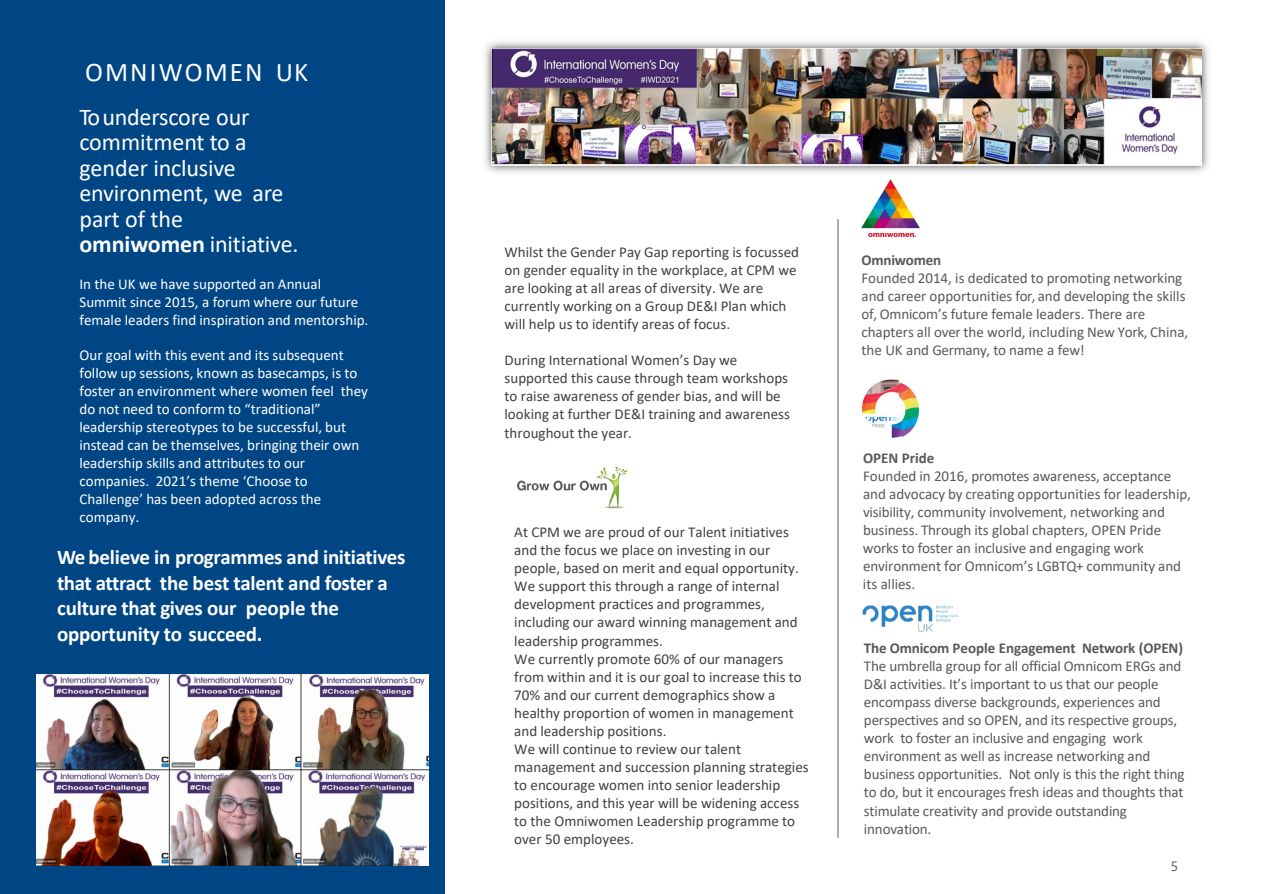
<style>
.page{position:relative;width:1263px;height:894px;background:#fff}
.page>*{position:absolute;margin:0;border:0;box-sizing:border-box;transform-origin:0 0}
.t1{font:27px "Calibri";letter-spacing:.08em;color:#fff}
.t2{font:24px/25.5px "Calibri";letter-spacing:-.01em;color:#fff}
.t3{font:700 21px/25.5px "Calibri";letter-spacing:-.01em;color:#fff}
.t4{font:15px/18px "Calibri";color:#404040}
.t5{font:15px/18px "Calibri";letter-spacing:-.01em;color:#58595b}
.t6{font:15px/18px "Calibri";color:#fff}
.t7{font:700 15px "Calibri";letter-spacing:-.01em;color:#58595b}
.t8{font:13.5px "Segoe UI";color:#58595b}
.s1{font-weight:700}
</style>
<div class="page">
<div style="left:1px;top:0;width:444px;height:893px;background:#004685"></div>
<img style="left:862px;top:605px;width:96px;height:26px">
<img style="left:861px;top:179px;width:58px;height:57px">
<img style="left:861px;top:379px;width:38px;height:39px">
<img style="left:899px;top:382px;width:20px;height:55px">
<img style="left:865px;top:418px;width:36px;height:19px">
<hr style="left:838px;top:219px;width:1px;height:618px;background:#58595b">
<svg style="left:85px;top:865px;width:209px;height:1px"></svg>
<img style="left:517px;top:466px;width:111px;height:43px">
<img style="left:485px;top:41px;width:724px;height:132px">
<img style="left:36px;top:674px;width:392px;height:191px">
<h2 class="t1" style="left:85px;top:53px;width:225px">OMNIWOMEN UK</h2>
<p class="t2" style="left:79px;top:103px;width:206px">To underscore our commitment to a gender inclusive environment, we are part of the</p>
<p class="t2" style="left:79px;top:231px;width:221px"><span class="s1">omniwomen</span> initiative.</p>
<p class="t6" style="left:79px;top:275px;width:290px">In the UK we have supported an Annual<br>Summit since 2015, a forum where our future female leaders find inspiration and mentorship.</p>
<p class="t6" style="left:79px;top:345px;width:290px">Our goal with this event and its subsequent follow up sessions, known as basecamps, is to foster an environment where women feel they do not need to conform to “traditional” leadership stereotypes to be successful, but instead can be themselves, bringing their own leadership skills and attributes to our companies. 2021’s theme ‘Choose to Challenge’ has been adopted across the company.</p>
<p class="t3" style="left:57px;top:544px;width:350px">We believe in programmes and initiatives that attract the best talent and foster a culture that gives our people the opportunity to succeed.</p>
<p class="t4" style="left:505px;top:243px;width:296px">Whilst the Gender Pay Gap reporting is focussed on gender equality in the workplace, at CPM we are looking at all areas of diversity. We are currently working on a Group DE&amp;I Plan which will help us to identify areas of focus.</p>
<p class="t4" style="left:505px;top:351px;width:287px">During International Women’s Day we supported this cause through team workshops to raise awareness of gender bias, and will be looking at further DE&amp;I training and awareness throughout the year.</p>
<p class="t4" style="left:514px;top:523px;width:286px">At CPM we are proud of our Talent initiatives and the focus we place on investing in our people, based on merit and equal opportunity.<br>We support this through a range of internal development practices and programmes, including our award winning management and leadership programmes.</p>
<p class="t4" style="left:514px;top:649px;width:289px">We currently promote 60% of our managers from within and it is our goal to increase this to 70% and our current demographics show a healthy proportion of women in management and leadership positions.</p>
<p class="t4" style="left:514px;top:739px;width:296px">We will continue to review our talent management and succession planning strategies to encourage women into senior leadership positions, and this year will be widening access to the Omniwomen Leadership programme to over 50 employees.</p>
<p class="t7" style="left:861px;top:249px;width:81px">Omniwomen</p>
<p class="t5" style="left:861px;top:268px;width:328px">Founded 2014, is dedicated to promoting networking and career opportunities for, and developing the skills of, Omnicom’s future female leaders. There are chapters all over the world, including New York, China, the UK and Germany, to name a few!</p>
<p class="t7" style="left:863px;top:447px;width:73px">OPEN Pride</p>
<p class="t5" style="left:863px;top:466px;width:330px">Founded in 2016, promotes awareness, acceptance and advocacy by creating opportunities for leadership, visibility, community involvement, networking and business. Through its global chapters, OPEN Pride works to foster an inclusive and engaging work environment for Omnicom’s LGBTQ+ community and its allies.</p>
<p class="t7" style="left:864px;top:637px;width:321px">The Omnicom People Engagement Network (OPEN)</p>
<p class="t5" style="left:864px;top:656px;width:322px">The umbrella group for all official Omnicom ERGs and D&amp;I activities. It’s important to us that our people encompass diverse backgrounds, experiences and perspectives and so OPEN, and its respective groups, work to foster an inclusive and engaging work environment as well as increase networking and business opportunities. Not only is this the right thing to do, but it encourages fresh ideas and thoughts that stimulate creativity and provide outstanding innovation.</p>
<p class="t8" style="left:1171px;top:853px;width:9px">5</p>
</div>
